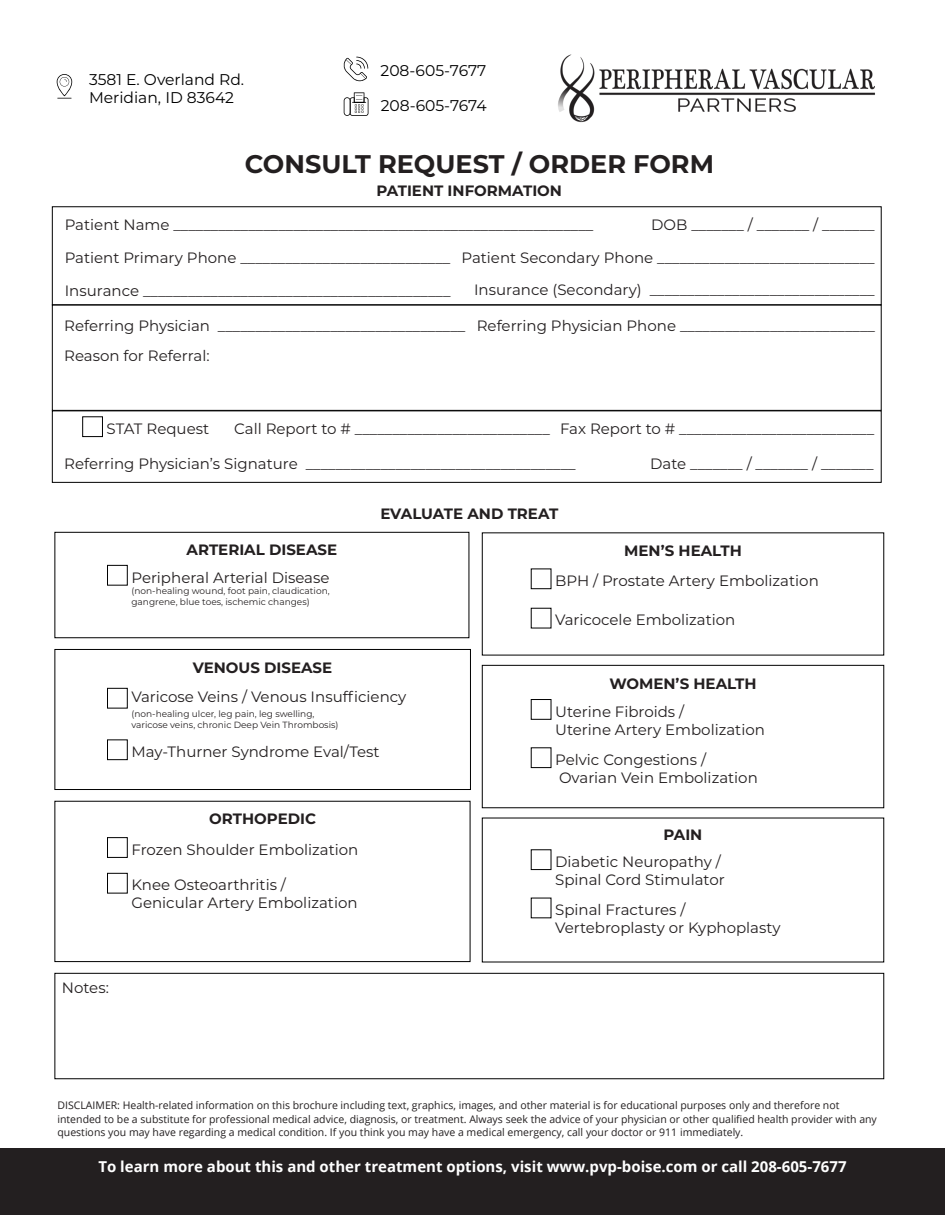
<style>
.page{position:relative;width:945px;height:1215px;background:#fff}
.page>*{position:absolute;margin:0;border:0;box-sizing:border-box;transform-origin:0 0}
.t1{font:700 25.5px "Montserrat";color:#231f20}
.t2{font:15.6px "Montserrat";color:#000}
.t3{font:15px "Montserrat";color:#231f20}
.t4{font:700 15px "Montserrat";color:#231f20}
.t5{font:700 15px "Open Sans";color:#fff}
.Body_Text{font:10.5px/13.5px "Open Sans";color:#231f20}
.t6{font:9px/10.8px "Montserrat";color:#231f20}
</style>
<div class="page">
<div style="left:54px;top:532px;width:415px;height:106px;border:1px solid #000"></div>
<div style="left:107px;top:565px;width:21px;height:21px;border:1px solid #000"></div>
<div style="left:482px;top:665px;width:402px;height:143px;border:1px solid #000"></div>
<div style="left:531px;top:699px;width:20px;height:21px;border:1px solid #000"></div>
<div style="left:54px;top:649px;width:417px;height:141px;border:1px solid #000"></div>
<div style="left:107px;top:688px;width:21px;height:20px;border:1px solid #000"></div>
<div style="left:107px;top:739px;width:21px;height:21px;border:1px solid #000"></div>
<div style="left:54px;top:801px;width:416px;height:161px;border:1px solid #000"></div>
<div style="left:107px;top:837px;width:21px;height:21px;border:1px solid #000"></div>
<div style="left:107px;top:873px;width:21px;height:20px;border:1px solid #000"></div>
<div style="left:531px;top:569px;width:20px;height:20px;border:1px solid #000"></div>
<div style="left:52px;top:411px;width:830px;height:72px;border:1px solid #000"></div>
<div style="left:52px;top:305px;width:830px;height:106px;border:1px solid #000"></div>
<div style="left:52px;top:206px;width:830px;height:99px;border:1px solid #000"></div>
<div style="left:82px;top:416px;width:21px;height:21px;border:1px solid #000"></div>
<div style="left:54px;top:973px;width:830px;height:106px;border:1px solid #000"></div>
<div style="left:0;top:1148px;width:945px;height:67px;background:#231f20"></div>
<img style="left:558px;top:54px;width:317px;height:69px">
<svg style="left:344px;top:92px;width:24px;height:24px"></svg>
<svg style="left:343px;top:57px;width:25px;height:24px"></svg>
<svg style="left:57px;top:74px;width:15px;height:25px"></svg>
<p class="t2" style="left:89px;top:69px;width:157px">3581 E. Overland Rd.</p>
<p class="t2" style="left:89px;top:86px;width:147px">Meridian, ID 83642</p>
<p class="t2" style="left:381px;top:59px;width:107px">208-605-7677</p>
<p class="t2" style="left:381px;top:94px;width:107px">208-605-7674</p>
<p class="t1" style="left:245px;top:145px;width:471px">CONSULT REQUEST / ORDER FORM</p>
<p class="t4" style="left:376px;top:180px;width:187px">PATIENT INFORMATION</p>
<p class="t3" style="left:65px;top:215px;width:530px">Patient Name ________________________________________________________</p>
<p class="t3" style="left:651px;top:215px;width:225px">DOB _______ / _______ / _______</p>
<p class="t3" style="left:65px;top:247px;width:387px">Patient Primary Phone ____________________________</p>
<p class="t3" style="left:461px;top:247px;width:415px">Patient Secondary Phone _____________________________</p>
<p class="t3" style="left:65px;top:280px;width:387px">Insurance _________________________________________</p>
<p class="t3" style="left:474px;top:280px;width:402px">Insurance (Secondary) ______________________________</p>
<p class="t3" style="left:64px;top:316px;width:403px">Referring Physician _________________________________</p>
<p class="t3" style="left:477px;top:316px;width:400px">Referring Physician Phone __________________________</p>
<p class="t3" style="left:64px;top:345px;width:147px">Reason for Referral:</p>
<p class="t3" style="left:107px;top:418px;width:104px">STAT Request</p>
<p class="t3" style="left:234px;top:418px;width:317px">Call Report to # __________________________</p>
<p class="t3" style="left:560px;top:418px;width:316px">Fax Report to # __________________________</p>
<p class="t3" style="left:64px;top:454px;width:513px">Referring Physician’s Signature ____________________________________</p>
<p class="t3" style="left:650px;top:454px;width:225px">Date _______ / _______ / _______</p>
<p class="t4" style="left:187px;top:539px;width:152px">ARTERIAL DISEASE</p>
<p class="t3" style="left:131px;top:567px;width:200px">Peripheral Arterial Disease</p>
<p class="t6" style="left:131px;top:585px;width:200px">(non-healing wound, foot pain, claudication,</p>
<p class="t6" style="left:131px;top:596px;width:180px">gangrene, blue toes, ischemic changes)</p>
<p class="t4" style="left:380px;top:503px;width:179px">EVALUATE AND TREAT</p>
<p class="t4" style="left:624px;top:540px;width:119px">MEN’S HEALTH</p>
<p class="t3" style="left:555px;top:570px;width:265px">BPH / Prostate Artery Embolization</p>
<p class="t3" style="left:555px;top:610px;width:182px">Varicocele Embolization</p>
<p class="t4" style="left:193px;top:656px;width:141px">VENOUS DISEASE</p>
<p class="t3" style="left:131px;top:687px;width:276px">Varicose Veins / Venous Insufficiency</p>
<p class="t6" style="left:131px;top:708px;width:209px">(non-healing ulcer, leg pain, leg swelling, varicose veins, chronic Deep Vein Thrombosis)</p>
<p class="t3" style="left:131px;top:741px;width:250px">May-Thurner Syndrome Eval/Test</p>
<p class="t4" style="left:209px;top:808px;width:108px">ORTHOPEDIC</p>
<p class="t3" style="left:131px;top:839px;width:229px">Frozen Shoulder Embolization</p>
<p class="t3" style="left:131px;top:875px;width:156px">Knee Osteoarthritis /</p>
<p class="t3" style="left:131px;top:893px;width:228px">Genicular Artery Embolization</p>
<p class="t3" style="left:62px;top:978px;width:48px">Notes:</p>
<p class="t4" style="left:609px;top:672px;width:149px">WOMEN’S HEALTH</p>
<p class="t3" style="left:555px;top:701px;width:131px">Uterine Fibroids /</p>
<p class="t3" style="left:555px;top:719px;width:211px">Uterine Artery Embolization</p>
<p class="t3" style="left:555px;top:749px;width:152px">Pelvic Congestions /</p>
<p class="t3" style="left:559px;top:767px;width:200px">Ovarian Vein Embolization</p>
<p class="t4" style="left:664px;top:824px;width:40px">PAIN</p>
<p class="t3" style="left:555px;top:851px;width:167px">Diabetic Neuropathy /</p>
<p class="t3" style="left:555px;top:869px;width:171px">Spinal Cord Stimulator</p>
<p class="t3" style="left:555px;top:900px;width:132px">Spinal Fractures /</p>
<p class="t3" style="left:555px;top:918px;width:227px">Vertebroplasty or Kyphoplasty</p>
<p class="Body_Text" style="left:58px;top:1098px;width:821px">DISCLAIMER: Health-related information on this brochure including text, graphics, images, and other material is for educational purposes only and therefore not intended to be a substitute for professional medical advice, diagnosis, or treatment. Always seek the advice of your physician or other qualified health provider with any questions you may have regarding a medical condition. If you think you may have a medical emergency, call your doctor or 911 immediately.</p>
<p class="t5" style="left:98px;top:1156px;width:750px">To learn more about this and other treatment options, visit www.pvp-boise.com or call 208-605-7677</p>
</div>
